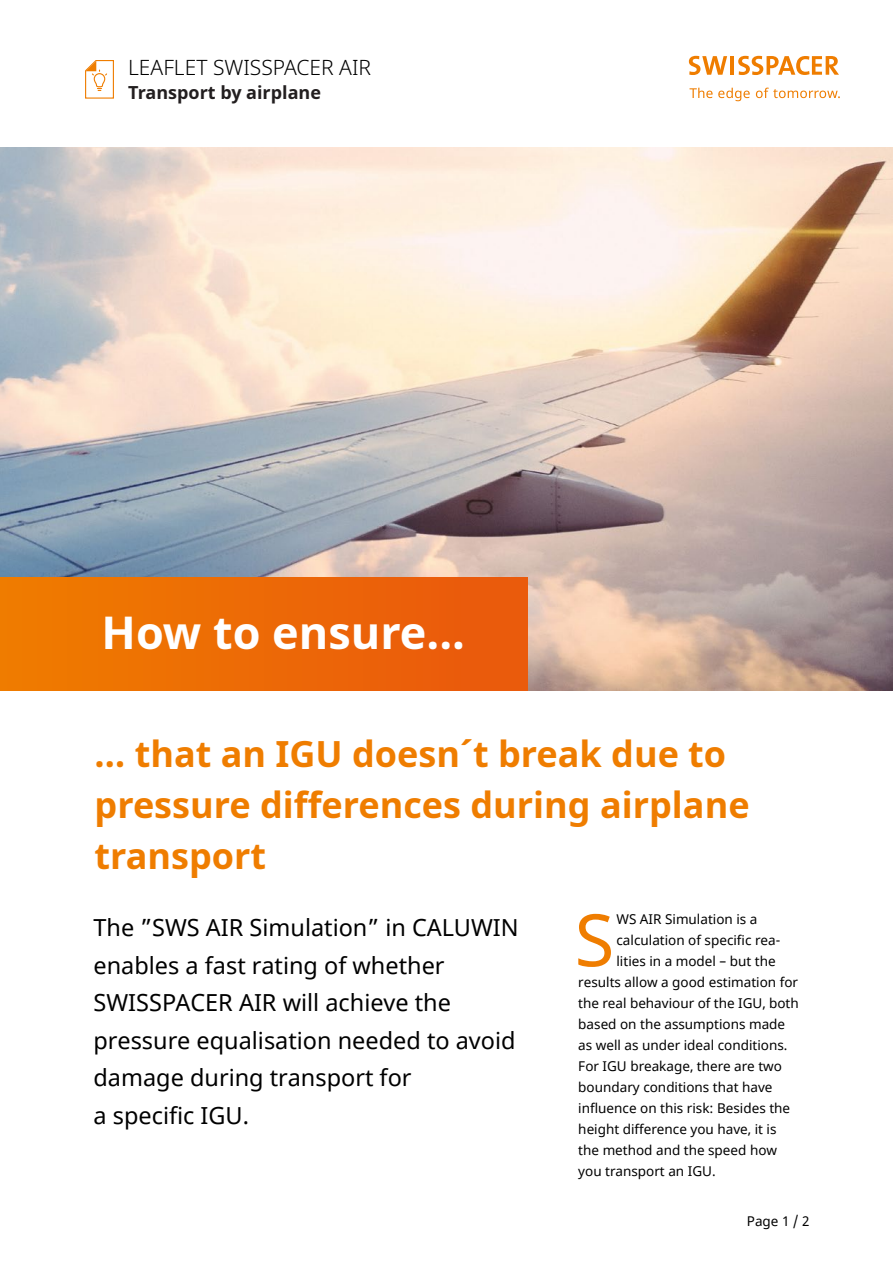
<style>
.page{position:relative;width:893px;height:1263px;background:#fff}
.page>*{position:absolute;margin:0;border:0;box-sizing:border-box;transform-origin:0 0}
.t1{font:72.3px "Noto Sans";color:#ef7d00}
.t2{font:700 45px "Noto Sans";color:#fff}
.t3{font:700 36px/51px "Noto Sans";color:#ef7d00}
.t4{font:23.55px/37.5px "Noto Sans";color:#000}
.t5{font:300 21px "Noto Sans";color:#000}
.t6{font:700 18px "Noto Sans";color:#221e1f}
.t7{font:13.5px "Noto Sans";color:#000}
</style>
<div class="page">
<img style="left:0;top:147px;width:893px;height:543px">
<svg style="left:85px;top:60px;width:29px;height:39px"></svg>
<svg style="left:689px;top:56px;width:38px;height:19px"></svg>
<hr style="left:730px;top:56px;width:4px;height:19px;background:#ef7d00">
<svg style="left:738px;top:56px;width:101px;height:19px"></svg>
<svg style="left:689px;top:88px;width:61px;height:13px"></svg>
<svg style="left:756px;top:88px;width:84px;height:10px"></svg>
<div style="left:0;top:578px;width:527px;height:112px;background:linear-gradient(to right,#ef7c00,#ea570d)"></div>
<h3 class="t5" style="left:128px;top:53px;width:244px">LEAFLET SWISSPACER AIR</h3>
<h3 class="t6" style="left:128px;top:79px;width:194px">Transport by airplane</h3>
<h2 class="t2" style="left:102px;top:600px;width:365px">How to ensure...</h2>
<h3 class="t3" style="left:95px;top:729px;width:656px">… that an IGU doesn´t break due to pressure differences during airplane transport</h3>
<h3 class="t4" style="left:94px;top:909px;width:427px">The ”SWS AIR Simulation” in CALUWIN enables a fast rating of whether<br>SWISSPACER AIR will achieve the pressure equalisation needed to avoid damage during transport for<br>a specific IGU.</h3>
<h1 class="t1" style="left:575px;top:890px;width:41px">S</h1>
<p class="t7" style="left:616px;top:910px;width:142px">WS AIR Simulation is a</p>
<p class="t7" style="left:616px;top:931px;width:165px">calculation of specific rea-</p>
<p class="t7" style="left:616px;top:952px;width:161px">lities in a model – but the</p>
<p class="t7" style="left:578px;top:973px;width:221px">results allow a good estimation for</p>
<p class="t7" style="left:578px;top:994px;width:222px">the real behaviour of the IGU, both</p>
<p class="t7" style="left:578px;top:1015px;width:208px">based on the assumptions made</p>
<p class="t7" style="left:578px;top:1036px;width:211px">as well as under ideal conditions.</p>
<p class="t7" style="left:578px;top:1057px;width:205px">For IGU breakage, there are two</p>
<p class="t7" style="left:578px;top:1078px;width:196px">boundary conditions that have</p>
<p class="t7" style="left:578px;top:1099px;width:213px">influence on this risk: Besides the</p>
<p class="t7" style="left:578px;top:1120px;width:200px">height difference you have, it is</p>
<p class="t7" style="left:578px;top:1141px;width:200px">the method and the speed how</p>
<p class="t7" style="left:578px;top:1162px;width:139px">you transport an IGU.</p>
<p class="t7" style="left:747px;top:1212px;width:64px">Page 1 / 2</p>
</div>
